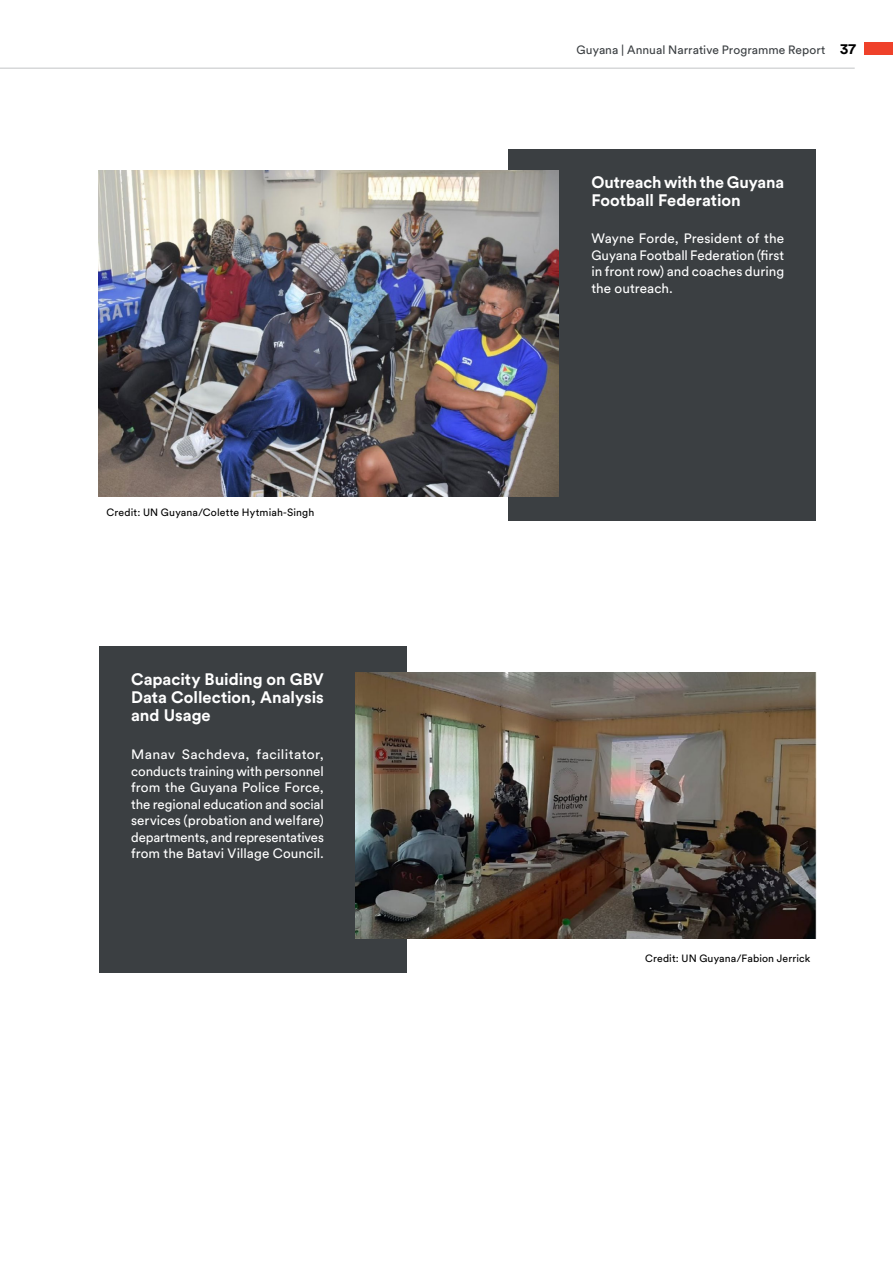
<style>
.page{position:relative;width:893px;height:1263px;background:#fff}
.page>*{position:absolute;margin:0;border:0;box-sizing:border-box;transform-origin:0 0}
.t1{font:700 16.5px/18px "Circular Std";letter-spacing:-.005em;color:#fff}
.t2{font:13.5px/16.5px "Circular Std";color:#fff;text-align:justify}
.t3{font:12px "Circular Std";letter-spacing:.005em;color:#3b3f42}
.t4{font:10.5px "Circular Std";letter-spacing:.015em;color:#000}
.s1{font-weight:700;font-size:15px;color:#000}
</style>
<div class="page">
<hr style="left:0;top:67px;width:855px;height:2px;background:#d7d8d9">
<div style="left:864px;top:42px;width:29px;height:13px;background:#ef412a"></div>
<div style="left:508px;top:149px;width:307px;height:371px;background:#3b3f42"></div>
<div style="left:99px;top:646px;width:307px;height:326px;background:#3b3f42"></div>
<img style="left:98px;top:170px;width:461px;height:326px">
<img style="left:355px;top:673px;width:461px;height:265px">
<p class="t4" style="left:107px;top:506px;width:209px">Credit: UN Guyana/Colette Hytmiah-Singh</p>
<p class="t1" style="left:131px;top:670px;width:194px;text-align:justify">Capacity Buiding on GBV Data Collection, Analysis and Usage</p>
<p class="t2" style="left:131px;top:746px;width:194px">Manav Sachdeva, facilitator, conducts training with personnel from the Guyana Police Force, the regional education and social services (probation and welfare) departments, and representatives from the Batavi Village Council.</p>
<p class="t3" style="left:577px;top:43px;width:281px">Guyana | Annual Narrative Programme Report <span class="s1">37</span></p>
<p class="t1" style="left:591px;top:173px;width:194px">Outreach with the Guyana<br>Football Federation</p>
<p class="t2" style="left:591px;top:230px;width:194px">Wayne Forde, President of the Guyana Football Federation (first in front row) and coaches during the outreach.</p>
<p class="t4" style="left:645px;top:952px;width:167px">Credit: UN Guyana/Fabion Jerrick</p>
</div>
